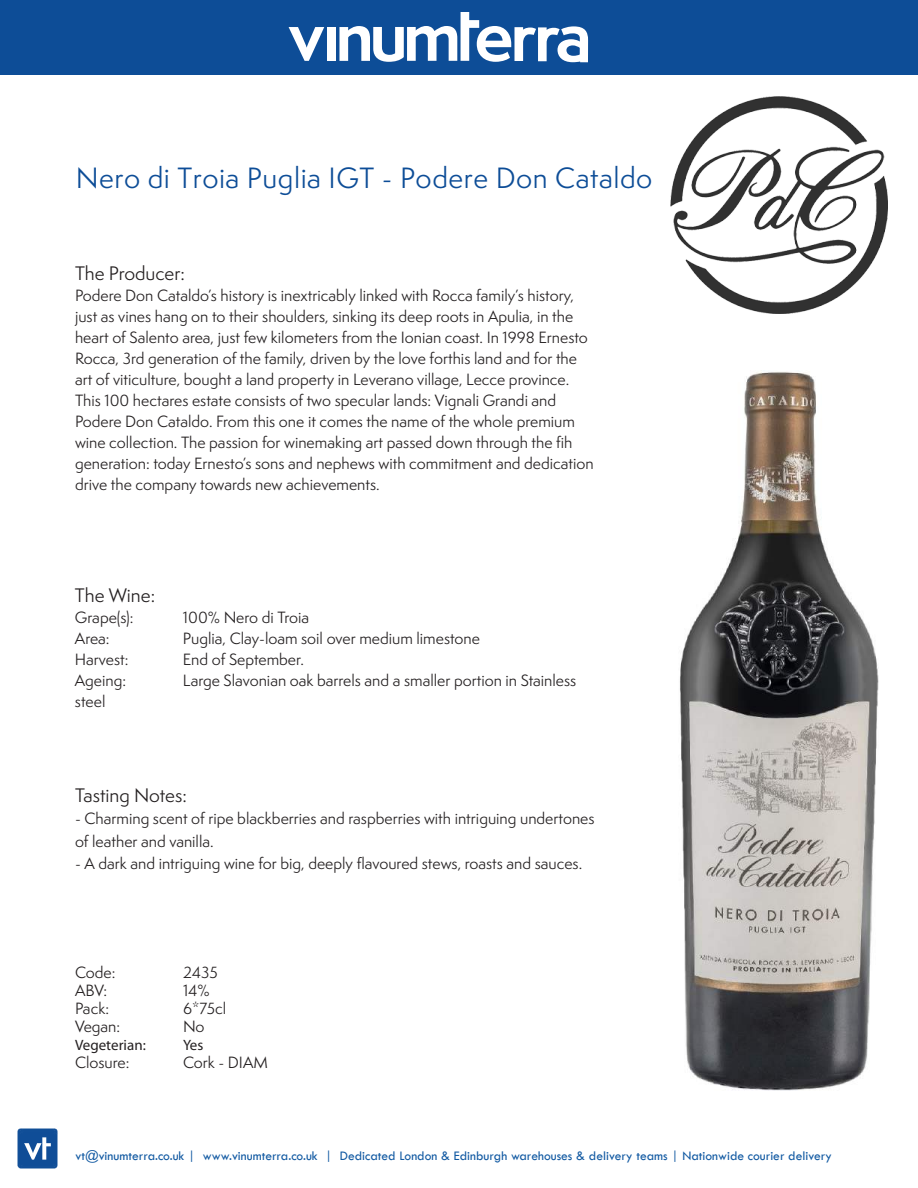
<style>
.page{position:relative;width:918px;height:1188px;background:#fff}
.page>*{position:absolute;margin:0;border:0;box-sizing:border-box;transform-origin:0 0}
.t1{font:27px "Semplicita Pro";letter-spacing:.02em;color:#0d4d97}
.t2{font:18px "Semplicita Pro";color:#231f20}
.t3{font:15px/21px "Semplicita Pro";color:#231f20}
.t4{font:15px "Myriad Pro";color:#231f20}
.t5{font:13.5px "Tw Cen";color:#1159a2}
</style>
<div class="page">
<div style="left:0;top:0;width:918px;height:75px;background:#0d4d97"></div>
<img style="left:17px;top:1128px;width:41px;height:40px">
<svg style="left:289px;top:27px;width:35px;height:34px"></svg>
<div style="left:328px;top:27px;width:8px;height:34px;background:#fff"></div>
<svg style="left:339px;top:12px;width:249px;height:50px"></svg>
<img style="left:670px;top:96px;width:218px;height:218px">
<img style="left:680px;top:371px;width:199px;height:719px">
<h1 class="t1" style="left:76px;top:159px;width:578px">Nero di Troia Puglia IGT - Podere Don Cataldo</h1>
<p class="t2" style="left:75px;top:260px;width:111px">The Producer:</p>
<p class="t3" style="left:75px;top:285px;width:520px">Podere Don Cataldo’s history is inextricably linked with Rocca family’s history, just as vines hang on to their shoulders, sinking its deep roots in Apulia, in the heart of Salento area, just few kilometers from the Ionian coast. In 1998 Ernesto Rocca, 3rd generation of the family, driven by the love forthis land and for the art of viticulture, bought a land property in Leverano village, Lecce province.<br>This 100 hectares estate consists of two specular lands: Vignali Grandi and Podere Don Cataldo. From this one it comes the name of the whole premium wine collection. The passion for winemaking art passed down through the fih generation: today Ernesto’s sons and nephews with commitment and dedication drive the company towards new achievements.</p>
<p class="t2" style="left:75px;top:582px;width:82px">The Wine:</p>
<p class="t3" style="left:75px;top:606px;width:60px">Grape(s):</p>
<p class="t3" style="left:183px;top:606px;width:128px">100% Nero di Troia</p>
<p class="t3" style="left:75px;top:627px;width:36px">Area:</p>
<p class="t3" style="left:183px;top:627px;width:299px">Puglia, Clay-loam soil over medium limestone</p>
<p class="t3" style="left:75px;top:648px;width:55px">Harvest:</p>
<p class="t3" style="left:183px;top:648px;width:123px">End of September.</p>
<p class="t3" style="left:75px;top:669px;width:53px">Ageing:</p>
<p class="t3" style="left:183px;top:669px;width:395px">Large Slavonian oak barrels and a smaller portion in Stainless</p>
<p class="t3" style="left:75px;top:690px;width:32px">steel</p>
<p class="t2" style="left:75px;top:782px;width:113px">Tasting Notes:</p>
<p class="t3" style="left:75px;top:807px;width:521px;line-height:22.5px">- Charming scent of ripe blackberries and raspberries with intriguing undertones of leather and vanilla.</p>
<p class="t3" style="left:75px;top:853px;width:509px">- A dark and intriguing wine for big, deeply flavoured stews, roasts and sauces.</p>
<p class="t3" style="left:75px;top:962px;width:42px">Code:</p>
<p class="t3" style="left:183px;top:962px;width:36px">2435</p>
<p class="t3" style="left:75px;top:980px;width:34px">ABV:</p>
<p class="t3" style="left:183px;top:980px;width:28px">14%</p>
<p class="t3" style="left:75px;top:998px;width:36px">Pack:</p>
<p class="t3" style="left:183px;top:998px;width:45px">6*75cl</p>
<p class="t3" style="left:75px;top:1016px;width:47px">Vegan:</p>
<p class="t3" style="left:183px;top:1016px;width:23px">No</p>
<p class="t4" style="left:75px;top:1036px;width:72px">Vegeterian:</p>
<p class="t4" style="left:183px;top:1036px;width:22px">Yes</p>
<p class="t3" style="left:75px;top:1052px;width:56px">Closure:</p>
<p class="t3" style="left:183px;top:1052px;width:86px">Cork - DIAM</p>
<p class="t5" style="left:75px;top:1148px;width:758px">vt@vinumterra.co.uk | www.vinumterra.co.uk | Dedicated London &amp; Edinburgh warehouses &amp; delivery teams | Nationwide courier delivery</p>
</div>
